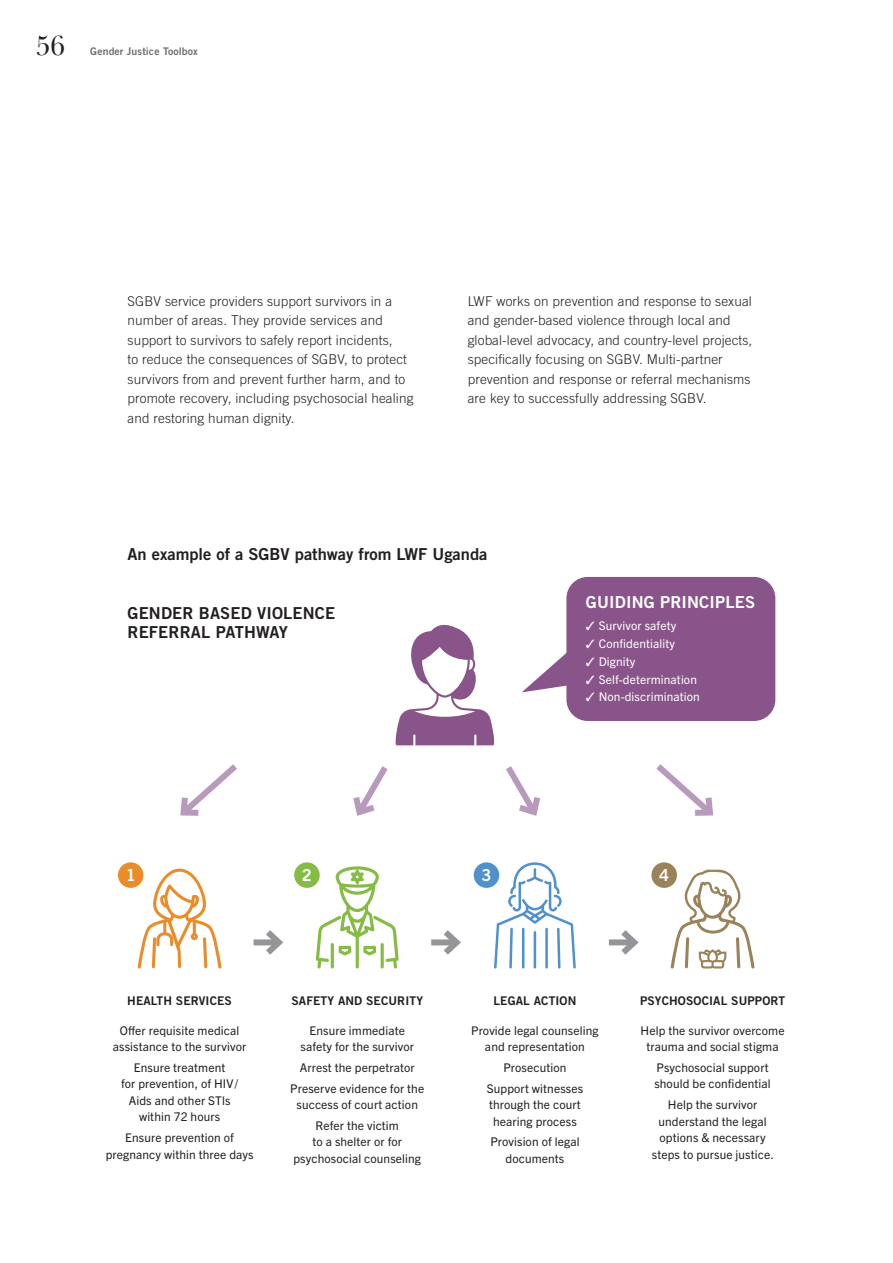
<style>
.page{position:relative;width:893px;height:1263px;background:#fff}
.page>*{position:absolute;margin:0;border:0;box-sizing:border-box;transform-origin:0 0}
.t1{font:28.5px "Baskerville Display PT";color:#231f20}
.t2{font:16.5px/19.5px "Trade Gothic LT Std Bd 2";color:#231f20}
.t3{font:16.5px "Trade Gothic LT Std Bd 2";letter-spacing:.01em;color:#fff}
.t4{font:300 13.5px/19.5px "Trade Gothic LT Std";letter-spacing:.01em;color:#231f20}
.t5{font:12px/16.5px "Trade Gothic Next LT Pro";letter-spacing:.01em;color:#231f20;text-align:center}
.t6{font:12px "Trade Gothic Next LT Pro";letter-spacing:.01em;color:#fff}
.t7{font:12px "Trade Gothic LT Std Bd 2";letter-spacing:.01em;color:#231f20}
.t8{font:10.5px "Trade Gothic LT Std Bd 2";letter-spacing:.01em;color:#6d6e71}
</style>
<div class="page">
<svg style="left:316px;top:866px;width:83px;height:102px"></svg>
<svg style="left:494px;top:862px;width:82px;height:106px"></svg>
<svg style="left:395px;top:624px;width:100px;height:121px"></svg>
<svg style="left:138px;top:869px;width:83px;height:99px"></svg>
<svg style="left:671px;top:870px;width:83px;height:98px"></svg>
<div style="left:254px;top:939px;width:25px;height:6px;background:#939598"></div>
<svg style="left:260px;top:930px;width:23px;height:25px"></svg>
<svg style="left:353px;top:766px;width:35px;height:50px"></svg>
<svg style="left:506px;top:766px;width:35px;height:50px"></svg>
<svg style="left:180px;top:764px;width:57px;height:52px"></svg>
<svg style="left:656px;top:764px;width:58px;height:52px"></svg>
<div style="left:431px;top:939px;width:26px;height:6px;background:#939598"></div>
<svg style="left:437px;top:930px;width:24px;height:25px"></svg>
<div style="left:609px;top:939px;width:25px;height:6px;background:#939598"></div>
<svg style="left:615px;top:930px;width:24px;height:25px"></svg>
<div style="left:118px;top:862px;width:25px;height:26px;background:#eb8c2a;border-radius:50%"></div>
<div style="left:294px;top:862px;width:26px;height:26px;background:#86bc46;border-radius:50%"></div>
<div style="left:474px;top:862px;width:25px;height:26px;background:#5091cd;border-radius:50%"></div>
<div style="left:651px;top:862px;width:26px;height:26px;background:#9a825a;border-radius:50%"></div>
<div style="left:566px;top:577px;width:209px;height:144px;background:#89548a;border-radius:21px"></div>
<svg style="left:522px;top:643px;width:45px;height:49px"></svg>
<h1 class="t1" style="left:36px;top:29px;width:30px">56</h1>
<p class="t8" style="left:90px;top:45px;width:109px">Gender Justice Toolbox</p>
<p class="t4" style="left:128px;top:291px;width:287px">SGBV service providers support survivors in a number of areas. They provide services and support to survivors to safely report incidents,<br>to reduce the consequences of SGBV, to protect survivors from and prevent further harm, and to promote recovery, including psychosocial healing and restoring human dignity.</p>
<p class="t4" style="left:468px;top:291px;width:286px">LWF works on prevention and response to sexual and gender-based violence through local and global-level advocacy, and country-level projects, specifically focusing on SGBV. Multi-partner prevention and response or referral mechanisms are key to successfully addressing SGBV.</p>
<h2 class="t2" style="left:128px;top:544px;width:361px">An example of a SGBV pathway from LWF Uganda</h2>
<h2 class="t2" style="left:128px;top:603px;width:209px">GENDER BASED VIOLENCE<br>REFERRAL PATHWAY</h2>
<h2 class="t3" style="left:586px;top:592px;width:171px">GUIDING PRINCIPLES</h2>
<p class="t6" style="left:586px;top:618px;width:92px">✓ Survivor safety</p>
<p class="t6" style="left:586px;top:635px;width:91px">✓ Confidentiality</p>
<p class="t6" style="left:586px;top:653px;width:51px">✓ Dignity</p>
<p class="t6" style="left:586px;top:671px;width:113px">✓ Self-determination</p>
<p class="t6" style="left:586px;top:689px;width:115px">✓ Non-discrimination</p>
<h2 class="t3" style="left:126px;top:865px;width:12px">1</h2>
<h2 class="t3" style="left:302px;top:865px;width:12px">2</h2>
<h2 class="t3" style="left:481px;top:865px;width:12px">3</h2>
<h2 class="t3" style="left:659px;top:865px;width:12px">4</h2>
<p class="t7" style="left:127px;top:994px;width:106px">HEALTH SERVICES</p>
<p class="t5" style="left:113px;top:1021px;width:135px">Offer requisite medical assistance to the survivor</p>
<p class="t5" style="left:121px;top:1058px;width:119px">Ensure treatment<br>for prevention, of HIV/<br>Aids and other STls within 72 hours</p>
<p class="t5" style="left:106px;top:1129px;width:149px">Ensure prevention of pregnancy within three days</p>
<p class="t7" style="left:291px;top:994px;width:133px">SAFETY AND SECURITY</p>
<p class="t5" style="left:301px;top:1021px;width:115px">Ensure immediate safety for the survivor</p>
<p class="t5" style="left:290px;top:1056px;width:135px;line-height:20.7px">Arrest the perpetrator<br>Preserve evidence for the</p>
<p class="t5" style="left:297px;top:1094px;width:123px;line-height:20.7px">success of court action<br>Refer the victim</p>
<p class="t5" style="left:293px;top:1133px;width:129px">to a shelter or for psychosocial counseling</p>
<p class="t7" style="left:493px;top:994px;width:84px">LEGAL ACTION</p>
<p class="t5" style="left:471px;top:1021px;width:129px">Provide legal counseling and representation</p>
<p class="t5" style="left:487px;top:1056px;width:98px;line-height:20.7px">Prosecution<br>Support witnesses</p>
<p class="t5" style="left:489px;top:1096px;width:93px">through the court hearing process</p>
<p class="t5" style="left:490px;top:1133px;width:91px">Provision of legal documents</p>
<p class="t7" style="left:640px;top:994px;width:147px">PSYCHOSOCIAL SUPPORT</p>
<p class="t5" style="left:641px;top:1021px;width:145px">Help the survivor overcome trauma and social stigma</p>
<p class="t5" style="left:654px;top:1058px;width:118px;text-align:left">Psychosocial support should be confidential</p>
<p class="t5" style="left:652px;top:1096px;width:123px">Help the survivor understand the legal options &amp; necessary steps to pursue justice.</p>
</div>
